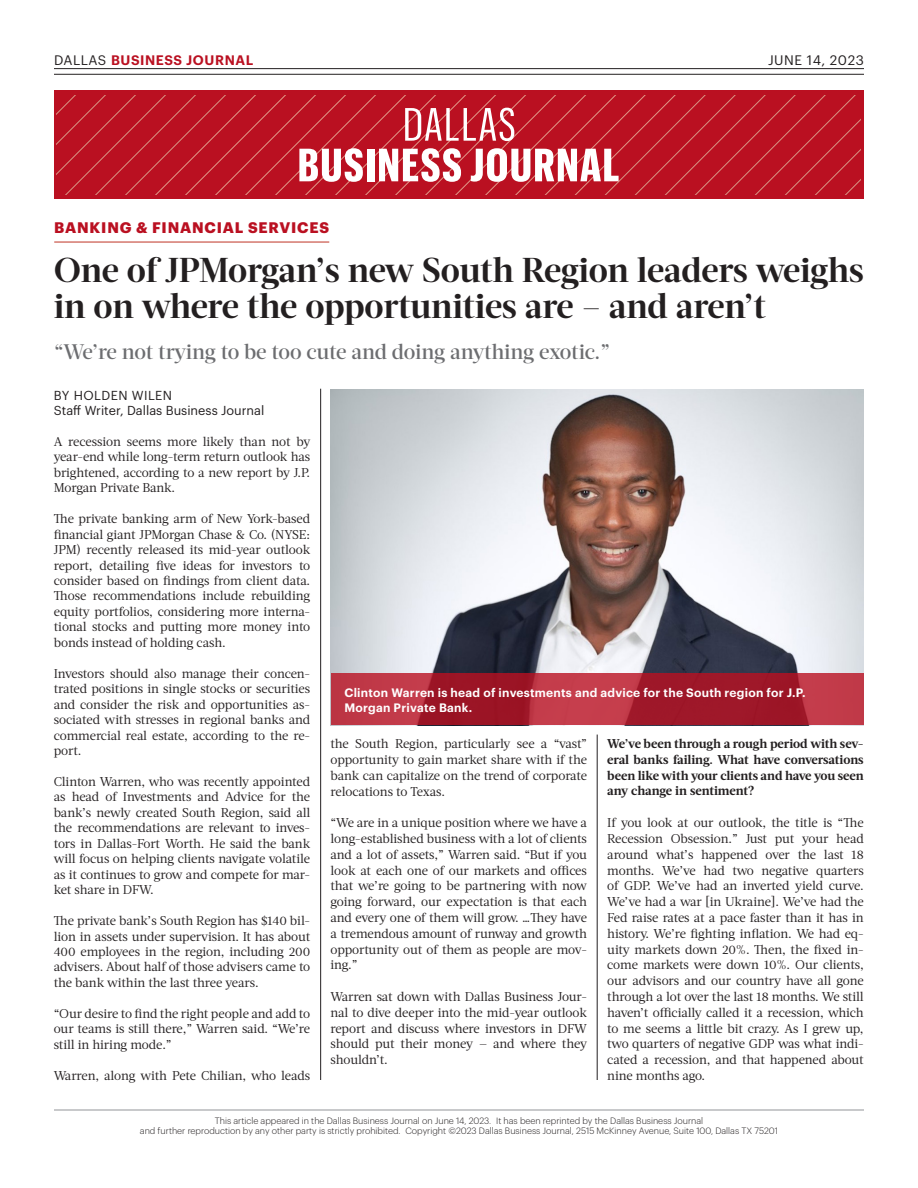
<style>
.page{position:relative;width:918px;height:1188px;background:#fff}
.page>*{position:absolute;margin:0;border:0;box-sizing:border-box;transform-origin:0 0}
.Headline_-_News__36_point{font:700 34.5px/35.4px "Acta Headline";letter-spacing:-.01em;color:#231f20}
.Headline_-_News__36_point-2{font:500 21px "Acta Headline";letter-spacing:-.01em;color:#6c6d70}
.Label_-_Briefs{font:700 15px "Graphik";letter-spacing:.055em;color:#ba1021}
.t1{font:600 13.5px "Graphik";letter-spacing:.04em;color:#ba1021}
.t2{font:13.5px "Graphik";letter-spacing:.045em;color:#231f20}
.t3{font:12.75px/15.8px "Acta";letter-spacing:-.01em;color:#231f20;text-align:justify}
.t4{font:700 12.75px/15.8px "Acta";letter-spacing:-.01em;color:#231f20;text-align:justify}
.t5{font:12.75px "Graphik";color:#231f20}
.t6{font:12.75px "Graphik";letter-spacing:.035em;color:#231f20}
.t7{font:600 12px/14.4px "Graphik";letter-spacing:.02em;color:#fff}
.t8{font:300 9px "Graphik";color:#231f20}
.s1{font-weight:400;color:#231f20}
</style>
<div class="page">
<hr style="left:54px;top:1110px;width:810px;height:1px;background:#939598">
<hr style="left:54px;top:68px;width:810px;height:1px;background:#231f20">
<hr style="left:54px;top:74px;width:810px;height:1px;background:#231f20">
<div style="left:54px;top:91px;width:810px;height:108px;background:#ba1021"></div>
<svg style="left:57px;top:95px;width:804px;height:99px"></svg>
<img style="left:331px;top:389px;width:533px;height:285px">
<hr style="left:54px;top:241px;width:275px;height:2px;background:#c6493c">
<hr style="left:320px;top:389px;width:1px;height:691px;background:#231f20">
<hr style="left:597px;top:735px;width:1px;height:345px;background:#231f20">
<svg style="left:331px;top:674px;width:533px;height:51px;background:#ae2737"></svg>
<svg style="left:405px;top:108px;width:109px;height:33px"></svg>
<svg style="left:299px;top:148px;width:64px;height:34px"></svg>
<div style="left:367px;top:149px;width:7px;height:32px;background:#fff"></div>
<svg style="left:379px;top:148px;width:82px;height:34px"></svg>
<svg style="left:471px;top:148px;width:148px;height:34px"></svg>
<p class="t1" style="left:54px;top:50px;width:201px"><span class="s1">DALLAS</span> BUSINESS JOURNAL</p>
<p class="t2" style="left:768px;top:50px;width:97px">JUNE 14, 2023</p>
<p class="Label_-_Briefs" style="left:54px;top:216px;width:276px">BANKING &amp; FINANCIAL SERVICES</p>
<p class="Headline_-_News__36_point" style="left:54px;top:253px;width:812px">One of JPMorgan’s new South Region leaders weighs in on where the opportunities are – and aren’t</p>
<p class="Headline_-_News__36_point-2" style="left:54px;top:339px;width:557px">“We’re not trying to be too cute and doing anything exotic.”</p>
<p class="t6" style="left:54px;top:385px;width:120px">BY HOLDEN WILEN</p>
<p class="t5" style="left:54px;top:401px;width:212px">Staff Writer, Dallas Business Journal</p>
<p class="t3" style="left:54px;top:434px;width:258px">A recession seems more likely than not by year-end while long-term return outlook has brightened, according to a new report by J.P.<br>Morgan Private Bank.</p>
<p class="t3" style="left:54px;top:511px;width:258px">The private banking arm of New York-based financial giant JPMorgan Chase &amp; Co. (NYSE:<br>JPM) recently released its mid-year outlook report, detailing five ideas for investors to consider based on findings from client data.<br>Those recommendations include rebuilding equity portfolios, considering more interna&shy;tional stocks and putting more money into bonds instead of holding cash.</p>
<p class="t3" style="left:54px;top:666px;width:258px">Investors should also manage their concen&shy;trated positions in single stocks or securities and consider the risk and opportunities as&shy;sociated with stresses in regional banks and commercial real estate, according to the re&shy;port.</p>
<p class="t3" style="left:54px;top:774px;width:258px">Clinton Warren, who was recently appointed as head of Investments and Advice for the bank’s newly created South Region, said all the recommendations are relevant to inves&shy;tors in Dallas-Fort Worth. He said the bank will focus on helping clients navigate volatile as it continues to grow and compete for mar&shy;ket share in DFW.</p>
<p class="t3" style="left:54px;top:913px;width:258px">The private bank’s South Region has $140 bil&shy;lion in assets under supervision. It has about 400 employees in the region, including 200 advisers. About half of those advisers came to the bank within the last three years.</p>
<p class="t3" style="left:54px;top:1006px;width:258px">“Our desire to find the right people and add to our teams is still there,” Warren said. “We’re still in hiring mode.”</p>
<p class="t3" style="left:54px;top:1067px;width:258px">Warren, along with Pete Chilian, who leads</p>
<p class="t7" style="left:344px;top:685px;width:463px">Clinton Warren is head of investments and advice for the South region for J.P.<br>Morgan Private Bank.</p>
<p class="t3" style="left:331px;top:736px;width:258px">the South Region, particularly see a “vast” opportunity to gain market share with if the bank can capitalize on the trend of corporate relocations to Texas.</p>
<p class="t3" style="left:331px;top:815px;width:258px">“We are in a unique position where we have a long-established business with a lot of clients and a lot of assets,” Warren said. “But if you look at each one of our markets and offices that we’re going to be partnering with now going forward, our expectation is that each and every one of them will grow. …They have a tremendous amount of runway and growth opportunity out of them as people are mov&shy;ing.”</p>
<p class="t3" style="left:331px;top:989px;width:258px">Warren sat down with Dallas Business Jour&shy;nal to dive deeper into the mid-year outlook report and discuss where investors in DFW should put their money — and where they shouldn’t.</p>
<p class="t4" style="left:607px;top:736px;width:258px">We’ve been through a rough period with sev&shy;eral banks failing. What have conversations been like with your clients and have you seen any change in sentiment?</p>
<p class="t3" style="left:607px;top:815px;width:258px">If you look at our outlook, the title is “The Recession Obsession.” Just put your head around what’s happened over the last 18 months. We’ve had two negative quarters of GDP. We’ve had an inverted yield curve.<br>We’ve had a war [in Ukraine]. We’ve had the Fed raise rates at a pace faster than it has in history. We’re fighting inflation. We had eq&shy;uity markets down 20%. Then, the fixed in&shy;come markets were down 10%. Our clients, our advisors and our country have all gone through a lot over the last 18 months. We still haven’t officially called it a recession, which to me seems a little bit crazy. As I grew up, two quarters of negative GDP was what indi&shy;cated a recession, and that happened about nine months ago.</p>
<p class="t8" style="left:215px;top:1114px;width:490px">This article appeared in the Dallas Business Journal on June 14, 2023. It has been reprinted by the Dallas Business Journal</p>
<p class="t8" style="left:140px;top:1124px;width:640px">and further reproduction by any other party is strictly prohibited. Copyright ©2023 Dallas Business Journal, 2515 McKinney Avenue, Suite 100, Dallas TX 75201</p>
</div>
